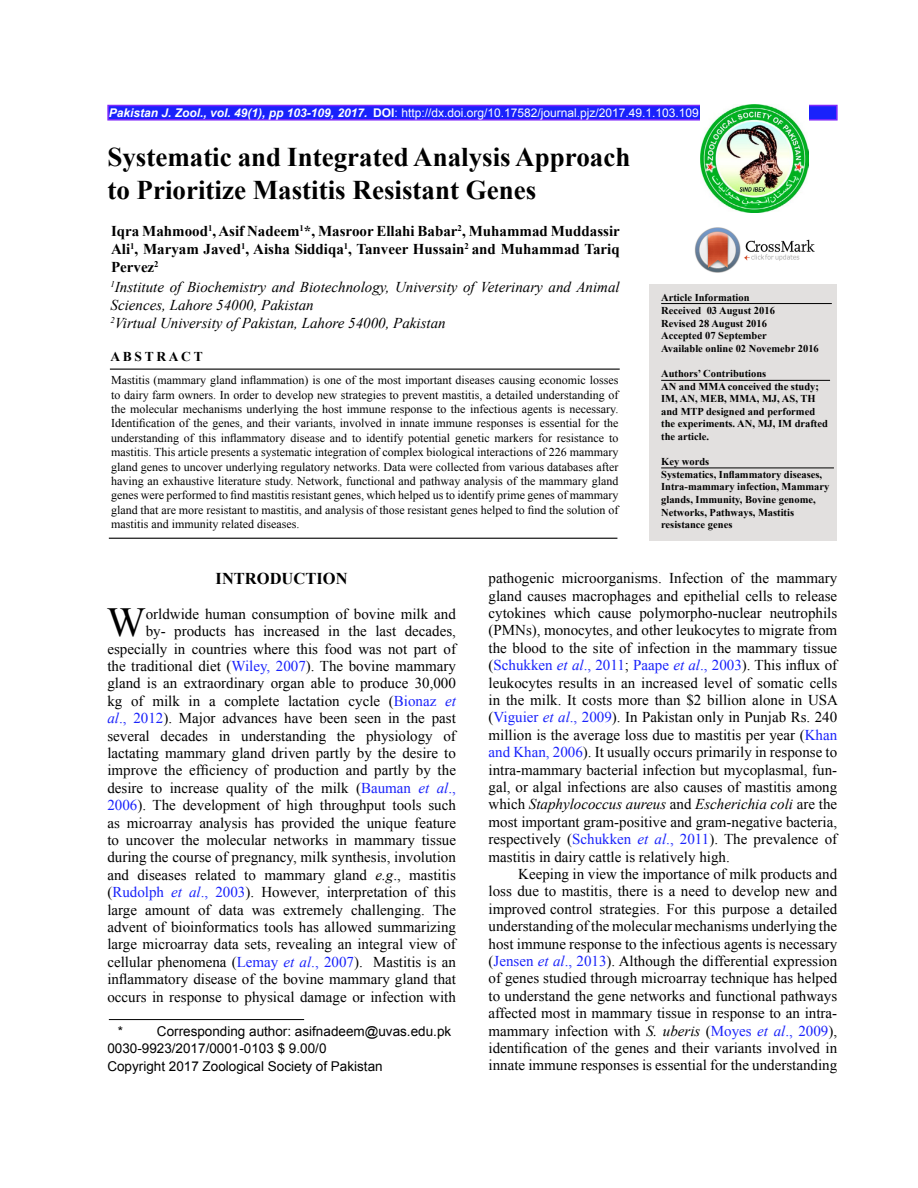
<style>
.page{position:relative;width:918px;height:1188px;background:#fff}
.page>*{position:absolute;margin:0;border:0;box-sizing:border-box;transform-origin:0 0}
.t1{font:41.25px "Times New Roman";color:#000}
.t2{font:700 27px/32.4px "Times New Roman";color:#000}
.t3{font:700 16.5px "Times New Roman";color:#000}
.t4{font:15px/17.4px "Times New Roman";color:#000;text-align:justify}
.t5{font:italic 15px/18px "Times New Roman";color:#000}
.t6{font:700 15px/18px "Times New Roman";color:#000;text-align:justify}
.t7{font:13.5px/16.2px "Arial";color:#000}
.t8{font:700 13.5px "Times New Roman";letter-spacing:.2em;color:#000}
.t9{font:12px/14.4px "Times New Roman";color:#000;text-align:justify}
.t10{font:12px "Arial";color:#fff}
.t11{font:700 10.5px/12.6px "Times New Roman";color:#000}
.s1{font-weight:700;font-style:italic}
.s2{font-weight:700}
.s3{color:#1922fb}
.s4{font-style:italic;color:#1922fb}
.s5{font-style:italic}
.s6{color:#fff}
</style>
<div class="page">
<img style="left:695px;top:228px;width:120px;height:45px">
<div style="left:107px;top:105px;width:731px;height:16px;background:#1922fb;border:2px solid #8027fb"></div>
<img style="left:701px;top:104px;width:108px;height:108px">
<div style="left:650px;top:284px;width:187px;height:257px;background:#e2e0df"></div>
<hr style="left:661px;top:380px;width:169px;height:1px;background:#000">
<hr style="left:661px;top:468px;width:173px;height:1px;background:#000">
<hr style="left:110px;top:369px;width:510px;height:1px;background:#000">
<hr style="left:109px;top:538px;width:508px;height:1px;background:#000">
<hr style="left:661px;top:303px;width:171px;height:1px;background:#000">
<hr style="left:109px;top:1019px;width:195px;height:1px;background:#000">
<p class="t10" style="left:109px;top:105px;width:592px"><span class="s1">Pakistan J. Zool., vol. 49(1), pp 103-109, 2017.</span> <span class="s2">DOI</span>: http://dx.doi.org/10.17582/journal.pjz/2017.49.1.103.109</p>
<h2 class="t2" style="left:107px;top:140px;width:524px">Systematic and Integrated Analysis Approach to Prioritize Mastitis Resistant Genes</h2>
<p class="t6" style="left:111px;top:222px;width:510px">Iqra Mahmood<sup>1</sup>, Asif Nadeem<sup>1</sup>*, Masroor Ellahi Babar<sup>2</sup>, Muhammad Muddassir Ali<sup>1</sup>, Maryam Javed<sup>1</sup>, Aisha Siddiqa<sup>1</sup>, Tanveer Hussain<sup>2</sup> and Muhammad Tariq Pervez<sup>2</sup></p>
<p class="t5" style="left:111px;top:278px;width:511px"><sup>1</sup>Institute of Biochemistry and Biotechnology, University of Veterinary and Animal<br>Sciences, Lahore 54000, Pakistan<br><sup>2</sup>Virtual University of Pakistan, Lahore 54000, Pakistan</p>
<p class="t8" style="left:110px;top:348px;width:94px">ABSTRACT</p>
<p class="t9" style="left:111px;top:373px;width:509px">Mastitis (mammary gland inflammation) is one of the most important diseases causing economic losses to dairy farm owners. In order to develop new strategies to prevent mastitis, a detailed understanding of the molecular mechanisms underlying the host immune response to the infectious agents is necessary.<br>Identification of the genes, and their variants, involved in innate immune responses is essential for the understanding of this inflammatory disease and to identify potential genetic markers for resistance to mastitis. This article presents a systematic integration of complex biological interactions of 226 mammary gland genes to uncover underlying regulatory networks. Data were collected from various databases after having an exhaustive literature study. Network, functional and pathway analysis of the mammary gland genes were performed to find mastitis resistant genes, which helped us to identify prime genes of mammary gland that are more resistant to mastitis, and analysis of those resistant genes helped to find the solution of mastitis and immunity related diseases.</p>
<p class="t11" style="left:661px;top:291px;width:159px">Article Information<br>Received 03 August 2016<br>Revised 28 August 2016<br>Accepted 07 September<br>Available online 02 Novemebr 2016</p>
<p class="t11" style="left:661px;top:367px;width:168px">Authors’ Contributions<br>AN and MMA conceived the study;<br>IM, AN, MEB, MMA, MJ, AS, TH and MTP designed and performed the experiments. AN, MJ, IM drafted the article.</p>
<p class="t11" style="left:661px;top:455px;width:170px">Key words<br>Systematics, Inflammatory diseases,<br>Intra-mammary infection, Mammary glands, Immunity, Bovine genome,<br>Networks, Pathways, Mastitis resistance genes</p>
<p class="t3" style="left:216px;top:567px;width:133px">INTRODUCTION</p>
<p class="t4" style="left:107px;top:605px;width:350px;text-align:right">orldwide human consumption of bovine milk and<br>by- products has increased in the last decades, especially in countries where this food was not part of the traditional diet (<span class="s3">Wiley, 2007</span>). The bovine mammary gland is an extraordinary organ able to produce 30,000 kg of milk in a complete lactation cycle (<span class="s3">Bionaz</span> <span class="s4">et al</span><span class="s3">., 2012</span>). Major advances have been seen in the past several decades in understanding the physiology of lactating mammary gland driven partly by the desire to improve the efficiency of production and partly by the desire to increase quality of the milk (<span class="s3">Bauman</span> <span class="s4">et al</span><span class="s3">., 2006</span>). The development of high throughput tools such as microarray analysis has provided the unique feature to uncover the molecular networks in mammary tissue during the course of pregnancy, milk synthesis, involution and diseases related to mammary gland <span class="s5">e.g</span>., mastitis (<span class="s3">Rudolph</span> <span class="s4">et al</span><span class="s3">., 2003</span>). However, interpretation of this large amount of data was extremely challenging. The advent of bioinformatics tools has allowed summarizing large microarray data sets, revealing an integral view of cellular phenomena (<span class="s3">Lemay</span> <span class="s4">et al</span><span class="s3">., 2007</span>). Mastitis is an inflammatory disease of the bovine mammary gland that occurs in response to physical damage or infection with</p>
<p class="t7" style="left:118px;top:1024px;width:7px">*</p>
<h1 class="t1" style="left:107px;top:595px;width:40px">W</h1>
<p class="t7" style="left:107px;top:1024px;width:345px;text-indent:50px">Corresponding author: asifnadeem@uvas.edu.pk<br>0030-9923/2017/0001-0103 $ 9.00/0</p>
<p class="t7" style="left:107px;top:1058px;width:277px">Copyright 2017 Zoological Society of Pakistan</p>
<p class="t4" style="left:489px;top:569px;width:351px">pathogenic microorganisms. Infection of the mammary gland causes macrophages and epithelial cells to release cytokines which cause polymorpho-nuclear neutrophils (PMNs), monocytes, and other leukocytes to migrate from the blood to the site of infection in the mammary tissue (<span class="s3">Schukken</span> <span class="s4">et al</span><span class="s3">., 2011</span>; <span class="s3">Paape</span> <span class="s4">et al</span><span class="s3">., 2003</span>). This influx of leukocytes results in an increased level of somatic cells in the milk. It costs more than $2 billion alone in USA (<span class="s3">Viguier</span> <span class="s4">et al</span><span class="s3">., 2009</span>). In Pakistan only in Punjab Rs. 240 million is the average loss due to mastitis per year (<span class="s3">Khan and Khan, 2006</span>). It usually occurs primarily in response to intra-mammary bacterial infection but mycoplasmal, fun&shy;gal, or algal infections are also causes of mastitis among which <span class="s5">Staphylococcus aureus</span> and <span class="s5">Escherichia coli</span> are the most important gram-positive and gram-negative bacteria, respectively (<span class="s3">Schukken</span> <span class="s4">et al</span><span class="s3">., 2011</span>). The prevalence of mastitis in dairy cattle is relatively high.</p>
<p class="t4" style="left:489px;top:865px;width:350px;text-indent:30px">Keeping in view the importance of milk products and loss due to mastitis, there is a need to develop new and improved<span class="s6">/</span>control strategies. For this purpose a detailed understanding of the molecular mechanisms underlying the host immune response to the infectious agents is necessary (<span class="s3">Jensen</span> <span class="s4">et al</span><span class="s3">., 2013</span>). Although the differential expression of genes studied through microarray technique has helped to understand the gene networks and functional pathways affected most in mammary tissue in response to an intra&shy;mammary infection with <span class="s5">S. uberis</span> (<span class="s3">Moyes</span> <span class="s4">et al</span><span class="s3">., 2009</span>), identification of the genes and their variants involved in innate immune responses is essential for the understanding</p>
</div>
